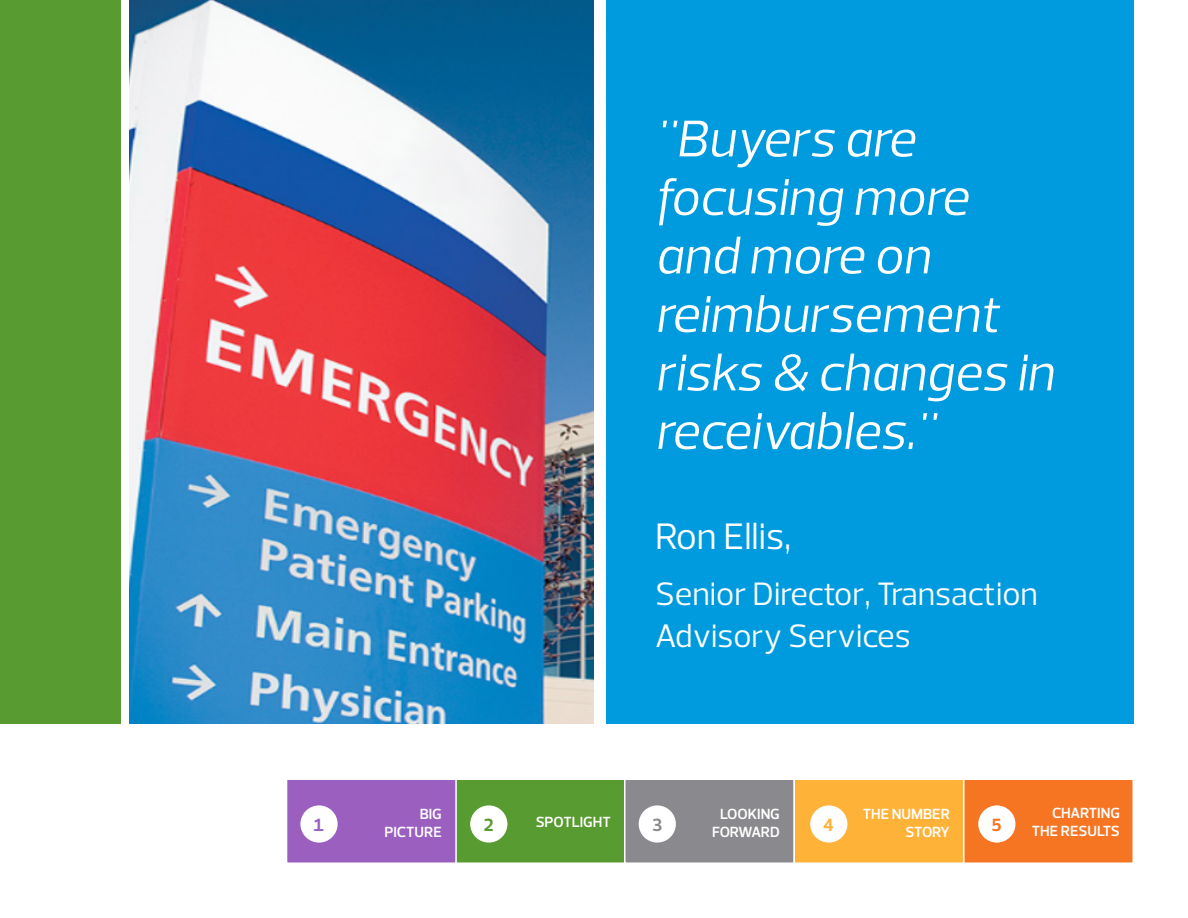
<style>
.page{position:relative;width:1188px;height:918px;background:#fff}
.page>*{position:absolute;margin:0;border:0;box-sizing:border-box;transform-origin:0 0}
.Body_copy{font:italic 52.5px/58.5px "Prelo";color:#fff}
.Body_copy-2{font:37.5px "Prelo";color:#fff}
.Body_copy-3{font:33px/42px "Prelo";color:#fff}
.t1{font:700 18px "Prelo";color:#f57523}
.t2{font:700 18px "Prelo";color:#9b5fbf}
.t3{font:700 18px "Prelo";color:#589b31}
.t4{font:700 18px "Prelo";color:#8a8a8e}
.t5{font:700 18px "Prelo";color:#ffb238}
.t6{font:600 15px/18px "Prelo";color:#fff;text-align:right}
</style>
<div class="page">
<div style="left:455px;top:778px;width:171px;height:86px;background:#589b31;border:2px solid #fff"></div>
<div style="left:624px;top:778px;width:171px;height:86px;background:#8a8a8e;border:2px solid #fff"></div>
<div style="left:794px;top:778px;width:171px;height:86px;background:#ffb238;border:2px solid #fff"></div>
<div style="left:963px;top:778px;width:171px;height:86px;background:#f57523;border:2px solid #fff"></div>
<div style="left:286px;top:778px;width:171px;height:86px;background:#9b5fbf;border:2px solid #fff"></div>
<div style="left:978px;top:805px;width:37px;height:38px;background:#fff;border-radius:50%"></div>
<div style="left:810px;top:805px;width:37px;height:38px;background:#fff;border-radius:50%"></div>
<div style="left:639px;top:805px;width:37px;height:38px;background:#fff;border-radius:50%"></div>
<div style="left:470px;top:805px;width:37px;height:38px;background:#fff;border-radius:50%"></div>
<div style="left:300px;top:805px;width:38px;height:38px;background:#fff;border-radius:50%"></div>
<div style="left:606px;top:0;width:528px;height:723px;background:#009bde"></div>
<div style="left:0;top:0;width:121px;height:723px;background:#589b31"></div>
<img style="left:130px;top:0;width:464px;height:723px">
<p class="Body_copy" style="left:655px;top:110px;width:400px">"Buyers are focusing more and more on reimbursement risks &amp; changes in receivables."</p>
<p class="Body_copy-2" style="left:655px;top:514px;width:138px">Ron Ellis,</p>
<p class="Body_copy-3" style="left:655px;top:573px;width:384px">Senior Director, Transaction<br>Advisory Services</p>
<p class="t6" style="left:385px;top:805px;width:59px">BIG<br>PICTURE</p>
<p class="t6" style="left:536px;top:813px;width:77px">SPOTLIGHT</p>
<p class="t6" style="left:712px;top:805px;width:69px;text-align:center">LOOKING<br>FORWARD</p>
<p class="t6" style="left:863px;top:805px;width:89px">THE NUMBER<br>STORY</p>
<p class="t6" style="left:1032px;top:804px;width:90px">CHARTING<br>THE RESULTS</p>
<p class="t2" style="left:314px;top:814px;width:12px">1</p>
<p class="t3" style="left:484px;top:814px;width:11px">2</p>
<p class="t4" style="left:652px;top:813px;width:12px">3</p>
<p class="t5" style="left:823px;top:814px;width:12px">4</p>
<p class="t1" style="left:992px;top:814px;width:12px">5</p>
</div>
